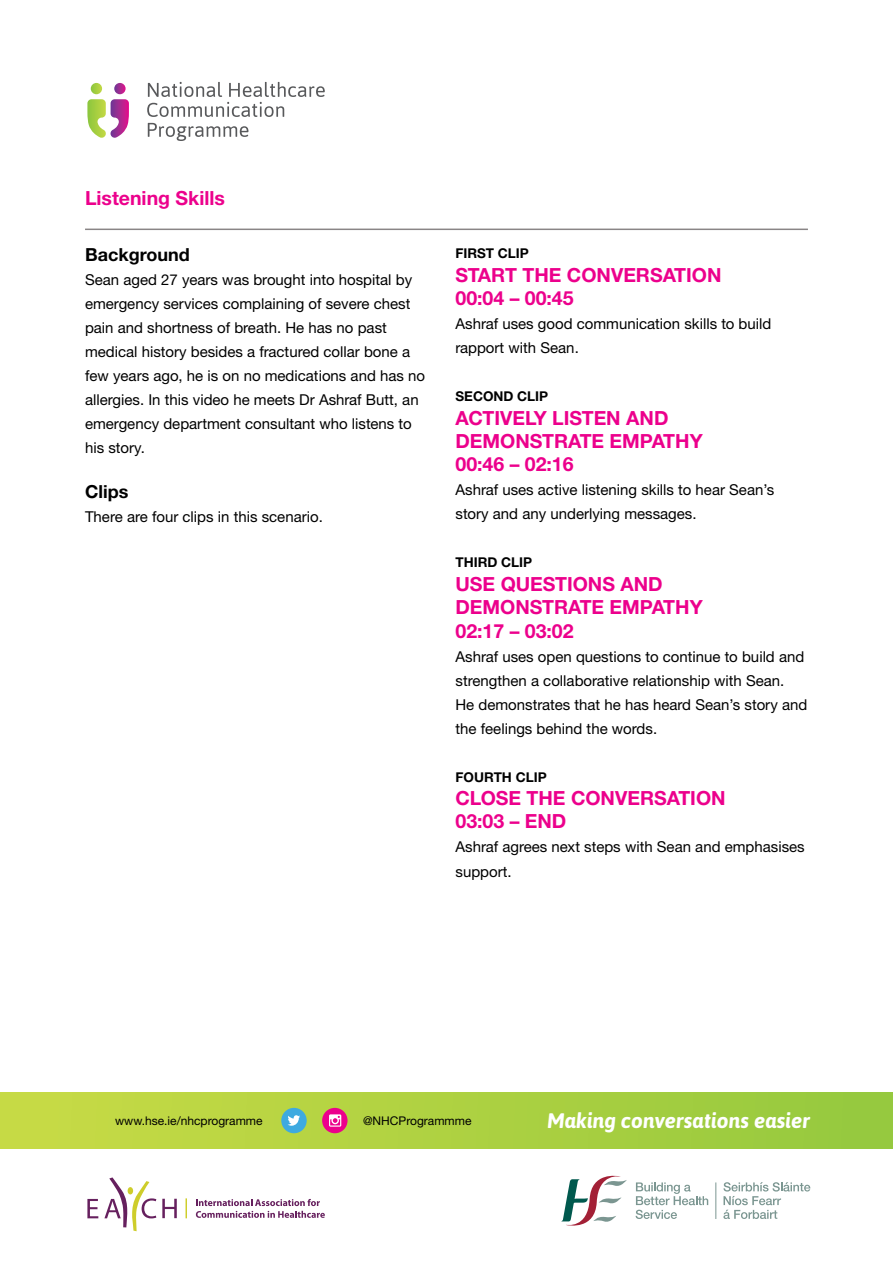
<style>
.page{position:relative;width:893px;height:1263px;background:#fff}
.page>*{position:absolute;margin:0;border:0;box-sizing:border-box;transform-origin:0 0}
.t1{font:italic 700 21px "Asap";color:#fff}
.t2{font:700 19.5px/23.4px "Helvetica Neue LTW1 G";color:#ec008c}
.t3{font:700 18px "Helvetica Neue LTW1 G";color:#000}
.t4{font:15px/24px "Helvetica Neue LTW1 G";color:#000}
.t5{font:700 13.5px "Helvetica Neue LTW1 G";color:#000}
.t6{font:12px "Helvetica Neue";color:#000}
</style>
<div class="page">
<div style="left:0;top:1092px;width:893px;height:57px;background:linear-gradient(to right,#c9db45,#95c83e)"></div>
<svg style="left:147px;top:82px;width:178px;height:35px"></svg>
<svg style="left:148px;top:123px;width:100px;height:18px"></svg>
<svg style="left:87px;top:83px;width:42px;height:55px"></svg>
<svg style="left:636px;top:1182px;width:72px;height:37px"></svg>
<svg style="left:723px;top:1182px;width:87px;height:37px"></svg>
<hr style="left:715px;top:1182px;width:1px;height:37px;background:#7b9691">
<svg style="left:561px;top:1175px;width:66px;height:51px"></svg>
<svg style="left:87px;top:1199px;width:11px;height:19px"></svg>
<svg style="left:162px;top:1199px;width:15px;height:19px"></svg>
<svg style="left:104px;top:1177px;width:52px;height:54px"></svg>
<svg style="left:186px;top:1198px;width:1px;height:20px"></svg>
<svg style="left:196px;top:1199px;width:129px;height:19px"></svg>
<div style="left:322px;top:1108px;width:26px;height:25px;background:#ec008c;border-radius:50%"></div>
<svg style="left:329px;top:1114px;width:12px;height:13px"></svg>
<div style="left:281px;top:1108px;width:26px;height:25px;background:#3eaae0;border-radius:50%"></div>
<svg style="left:288px;top:1115px;width:12px;height:11px"></svg>
<hr style="left:85px;top:229px;width:723px;height:1px;background:#898586">
<h2 class="t2" style="left:85px;top:186px;width:141px">Listening Skills</h2>
<p class="t3" style="left:85px;top:243px;width:106px">Background</p>
<p class="t4" style="left:85px;top:267px;width:342px">Sean aged 27 years was brought into hospital by emergency services complaining of severe chest pain and shortness of breath. He has no past medical history besides a fractured collar bone a few years ago, he is on no medications and has no allergies. In this video he meets Dr Ashraf Butt, an emergency department consultant who listens to his story.</p>
<p class="t3" style="left:85px;top:481px;width:45px">Clips</p>
<p class="t4" style="left:85px;top:505px;width:239px">There are four clips in this scenario.</p>
<p class="t5" style="left:455px;top:245px;width:75px">FIRST CLIP</p>
<h2 class="t2" style="left:455px;top:263px;width:268px">START THE CONVERSATION<br>00:04 – 00:45</h2>
<p class="t4" style="left:455px;top:312px;width:317px">Ashraf uses good communication skills to build rapport with Sean.</p>
<p class="t5" style="left:455px;top:388px;width:94px">SECOND CLIP</p>
<h2 class="t2" style="left:455px;top:406px;width:249px">ACTIVELY LISTEN AND<br>DEMONSTRATE EMPATHY<br>00:46 – 02:16</h2>
<p class="t4" style="left:455px;top:478px;width:320px">Ashraf uses active listening skills to hear Sean’s story and any underlying messages.</p>
<p class="t5" style="left:455px;top:554px;width:78px">THIRD CLIP</p>
<h2 class="t2" style="left:455px;top:572px;width:249px">USE QUESTIONS AND<br>DEMONSTRATE EMPATHY<br>02:17 – 03:02</h2>
<p class="t4" style="left:455px;top:644px;width:353px">Ashraf uses open questions to continue to build and strengthen a collaborative relationship with Sean.<br>He demonstrates that he has heard Sean’s story and the feelings behind the words.</p>
<p class="t5" style="left:455px;top:768px;width:93px">FOURTH CLIP</p>
<h2 class="t2" style="left:455px;top:786px;width:272px">CLOSE THE CONVERSATION<br>03:03 – END</h2>
<p class="t4" style="left:455px;top:835px;width:351px">Ashraf agrees next steps with Sean and emphasises support.</p>
<p class="t6" style="left:115px;top:1112px;width:149px">www.hse.ie/nhcprogramme</p>
<p class="t6" style="left:363px;top:1112px;width:110px">@NHCProgrammme</p>
<h1 class="t1" style="left:547px;top:1108px;width:265px">Making conversations easier</h1>
</div>
